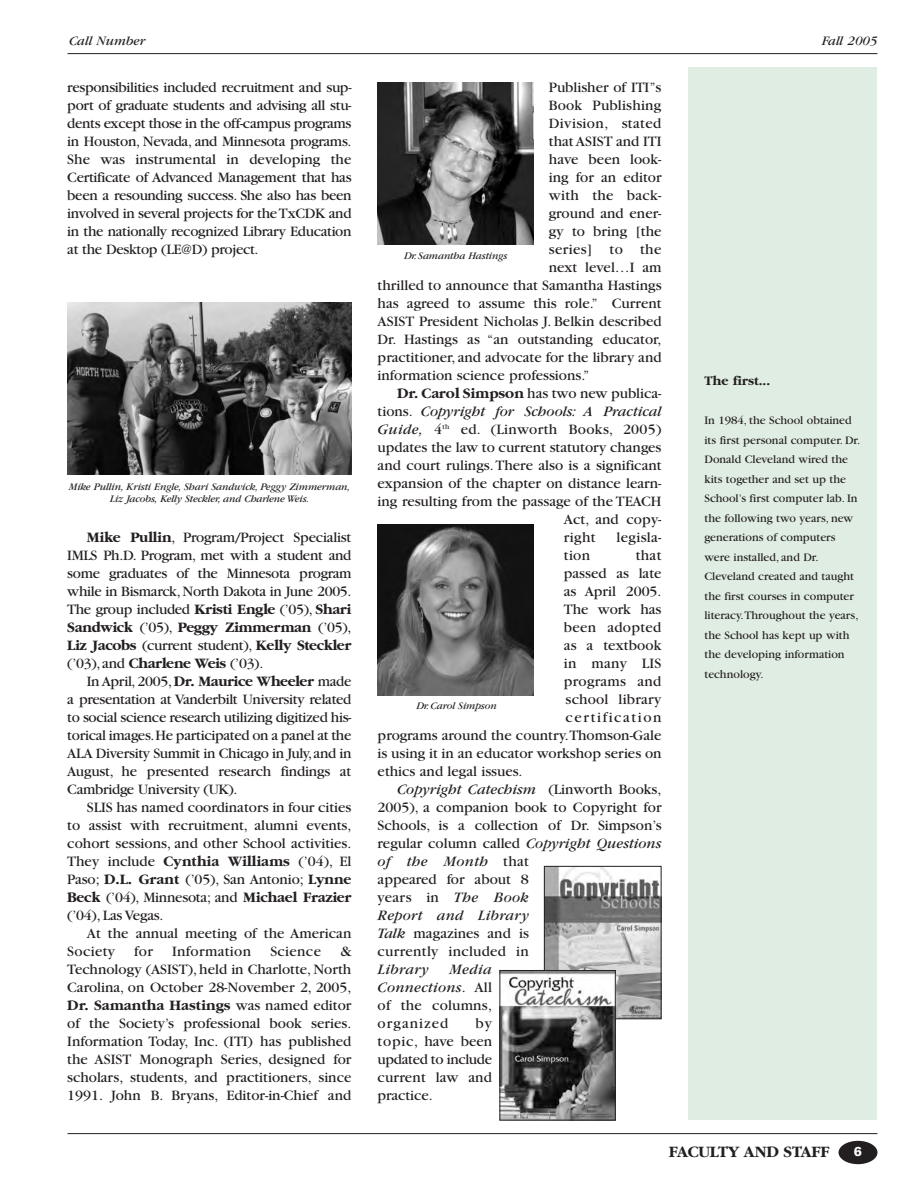
<style>
.page{position:relative;width:918px;height:1188px;background:#fff}
.page>*{position:absolute;margin:0;border:0;box-sizing:border-box;transform-origin:0 0}
.t1{font:700 16.5px "Garamond";letter-spacing:-.01em;color:#231f20}
.t2{font:15px/18px "Garamond";color:#231f20;text-align:justify}
.t3{font:15px "Garamond";letter-spacing:-.02em;color:#231f20}
.t4{font:15px "Garamond";letter-spacing:.02em;color:#231f20}
.t5{font:700 15px "Garamond";letter-spacing:-.025em;color:#231f20}
.t6{font:italic 15px "Garamond";color:#231f20}
.t7{font:italic 15px "Garamond";letter-spacing:.02em;color:#231f20}
.t8{font:15px "Garamond";letter-spacing:.025em;color:#231f20}
.t9{font:15px "Garamond";letter-spacing:.105em;color:#231f20}
.t10{font:italic 13.5px "Garamond";color:#231f20}
.t11{font:700 13.5px "Garamond";color:#231f20}
.t12{font:13.5px "Univers Black DTC";color:#fff}
.t13{font:12px/19.5px "Garamond";color:#231f20}
.t14{font:italic 10.5px/12px "Garamond";letter-spacing:-.01em;color:#231f20;text-align:center}
.s1{font-weight:700}
.s2{font-weight:400}
.s3{font-style:normal}
.s4{font-style:italic}
</style>
<div class="page">
<hr style="left:68px;top:1133px;width:810px;height:1px;background:#231f20">
<div style="left:839px;top:1141px;width:39px;height:23px;background:#231f20;border-radius:50%"></div>
<div style="left:688px;top:67px;width:190px;height:1053px;background:#e0ede2"></div>
<hr style="left:68px;top:53px;width:810px;height:1px;background:#231f20">
<img style="left:378px;top:525px;width:156px;height:170px">
<img style="left:546px;top:868px;width:114px;height:149px">
<div style="left:544px;top:866px;width:118px;height:153px;border:1px solid #231f20"></div>
<img style="left:502px;top:972px;width:112px;height:146px">
<div style="left:500px;top:970px;width:116px;height:150px;border:1px solid #231f20"></div>
<img style="left:378px;top:83px;width:156px;height:162px">
<img style="left:67px;top:303px;width:284px;height:171px">
<p class="t10" style="left:69px;top:36px;width:78px">Call Number</p>
<p class="t10" style="left:822px;top:36px;width:58px">Fall 2005</p>
<p class="t2" style="left:67px;top:80px;width:286px">responsibilities included recruitment and sup&shy;port of graduate students and advising all stu&shy;dents except those in the off-campus programs in Houston, Nevada, and Minnesota programs.<br>She was instrumental in developing the Certificate of Advanced Management that has been a resounding success. She also has been involved in several projects for the TxCDK and in the nationally recognized Library Education at the Desktop (LE@D) project.</p>
<p class="t14" style="left:69px;top:481px;width:283px">Mike Pullin, Kristi Engle, Shari Sandwick, Peggy Zimmerman,<br>Liz Jacobs, Kelly Steckler, and Charlene Weis.</p>
<p class="t2" style="left:87px;top:530px;width:266px"><span class="s1">Mike Pullin</span>, Program/Project Specialist</p>
<p class="t3" style="left:67px;top:550px;width:286px">IMLS Ph.D. Program, met with a student and</p>
<p class="t3" style="left:67px;top:568px;width:286px">some graduates of the Minnesota program</p>
<p class="t3" style="left:67px;top:586px;width:286px">while in Bismarck,North Dakota in June 2005.</p>
<p class="t3" style="left:67px;top:604px;width:286px">The group included <span class="s1">Kristi Engle</span> (’05), <span class="s1">Shari</span></p>
<p class="t5" style="left:67px;top:618px;width:286px">Sandwick <span class="s2">(’05),</span> Peggy Zimmerman <span class="s2">(’05),</span></p>
<p class="t5" style="left:67px;top:636px;width:285px">Liz Jacobs <span class="s2">(current student),</span> Kelly Steckler</p>
<p class="t2" style="left:67px;top:656px;width:198px">(’03), and <span class="s1">Charlene Weis</span> (’03).</p>
<p class="t3" style="left:87px;top:676px;width:266px">In April,2005,<span class="s1">Dr. Maurice Wheeler</span> made</p>
<p class="t3" style="left:67px;top:694px;width:286px">a presentation at Vanderbilt University related</p>
<p class="t3" style="left:67px;top:712px;width:286px">to social science research utilizing digitized his-</p>
<p class="t3" style="left:67px;top:730px;width:286px">torical images.He participated on a panel at the</p>
<p class="t3" style="left:67px;top:748px;width:286px">ALA Diversity Summit in Chicago in July,and in</p>
<p class="t2" style="left:67px;top:764px;width:286px">August, he presented research findings at</p>
<p class="t3" style="left:67px;top:784px;width:172px">Cambridge University (UK).</p>
<p class="t2" style="left:87px;top:800px;width:266px">SLIS has named coordinators in four cities</p>
<p class="t2" style="left:67px;top:818px;width:286px">to assist with recruitment, alumni events,</p>
<p class="t2" style="left:67px;top:836px;width:286px">cohort sessions, and other School activities.</p>
<p class="t2" style="left:67px;top:854px;width:286px">They include <span class="s1">Cynthia Williams</span> (’04), El</p>
<p class="t2" style="left:67px;top:872px;width:286px">Paso; <span class="s1">D.L. Grant</span> (’05), San Antonio; <span class="s1">Lynne</span></p>
<p class="t2" style="left:67px;top:890px;width:286px"><span class="s1">Beck</span> (’04), Minnesota; and <span class="s1">Michael Frazier</span></p>
<p class="t2" style="left:67px;top:908px;width:98px">(’04), Las Vegas.</p>
<p class="t2" style="left:87px;top:926px;width:266px">At the annual meeting of the American</p>
<p class="t4" style="left:67px;top:946px;width:49px">Society</p>
<p class="t2" style="left:134px;top:944px;width:20px">for</p>
<p class="t4" style="left:172px;top:946px;width:80px">Information</p>
<p class="t4" style="left:270px;top:946px;width:52px">Science</p>
<p class="t2" style="left:67px;top:944px;width:286px;text-indent:273px">&amp; Technology (ASIST), held in Charlotte, North Carolina, on October 28-November 2, 2005, <span class="s1">Dr. Samantha Hastings</span> was named editor of the Society’s professional book series.<br>Information Today, Inc. (ITI) has published the ASIST Monograph Series, designed for scholars, students, and practitioners, since 1991. John B. Bryans, Editor-in-Chief and</p>
<p class="t2" style="left:549px;top:80px;width:114px">Publisher of ITI”s</p>
<p class="t2" style="left:549px;top:98px;width:114px">Book Publishing</p>
<p class="t8" style="left:549px;top:118px;width:114px">Division, stated</p>
<p class="t2" style="left:549px;top:134px;width:114px">that ASIST and ITI</p>
<p class="t2" style="left:549px;top:152px;width:114px">have been look-</p>
<p class="t2" style="left:549px;top:170px;width:114px">ing for an editor</p>
<p class="t4" style="left:549px;top:190px;width:114px">with the back-</p>
<p class="t2" style="left:549px;top:206px;width:114px">ground and ener-</p>
<p class="t2" style="left:549px;top:224px;width:114px">gy to bring [the</p>
<p class="t4" style="left:549px;top:244px;width:114px">series] to the</p>
<p class="t2" style="left:549px;top:260px;width:114px">next level…I am</p>
<p class="t2" style="left:378px;top:278px;width:285px">thrilled to announce that Samantha Hastings</p>
<p class="t2" style="left:378px;top:296px;width:285px">has agreed to assume this role.” Current</p>
<p class="t2" style="left:378px;top:314px;width:285px">ASIST President Nicholas J. Belkin described</p>
<p class="t2" style="left:378px;top:332px;width:285px">Dr. Hastings as “an outstanding educator,</p>
<p class="t2" style="left:378px;top:350px;width:285px">practitioner, and advocate for the library and</p>
<p class="t2" style="left:378px;top:368px;width:213px">information science professions.”</p>
<p class="t2" style="left:397px;top:386px;width:266px"><span class="s1">Dr. Carol Simpson</span> has two new publica-</p>
<p class="t6" style="left:378px;top:406px;width:285px"><span class="s3">tions.</span> Copyright for Schools: A Practical</p>
<p class="t4" style="left:378px;top:424px;width:285px"><span class="s4">Guide,</span> 4<sup>th</sup> ed. (Linworth Books, 2005)</p>
<p class="t2" style="left:378px;top:440px;width:285px">updates the law to current statutory changes</p>
<p class="t2" style="left:378px;top:458px;width:285px">and court rulings.There also is a significant</p>
<p class="t2" style="left:378px;top:476px;width:285px">expansion of the chapter on distance learn-</p>
<p class="t2" style="left:378px;top:494px;width:285px">ing resulting from the passage of the TEACH</p>
<p class="t2" style="left:564px;top:512px;width:99px">Act, and copy-</p>
<p class="t2" style="left:564px;top:530px;width:33px">right</p>
<p class="t4" style="left:617px;top:532px;width:46px">legisla-</p>
<p class="t2" style="left:564px;top:548px;width:28px">tion</p>
<p class="t2" style="left:636px;top:548px;width:27px">that</p>
<p class="t2" style="left:564px;top:566px;width:99px">passed as late</p>
<p class="t2" style="left:564px;top:584px;width:99px">as April 2005.</p>
<p class="t2" style="left:564px;top:602px;width:99px">The work has</p>
<p class="t4" style="left:564px;top:622px;width:99px">been adopted</p>
<p class="t2" style="left:564px;top:638px;width:99px">as a textbook</p>
<p class="t4" style="left:564px;top:658px;width:99px">in many LIS</p>
<p class="t4" style="left:564px;top:676px;width:99px">programs and</p>
<p class="t2" style="left:566px;top:692px;width:97px">school library</p>
<p class="t9" style="left:566px;top:712px;width:97px">certification</p>
<p class="t2" style="left:378px;top:728px;width:285px">programs around the country.Thomson-Gale</p>
<p class="t2" style="left:378px;top:746px;width:285px">is using it in an educator workshop series on</p>
<p class="t2" style="left:378px;top:764px;width:146px">ethics and legal issues.</p>
<p class="t6" style="left:397px;top:784px;width:266px">Copyright Catechism <span class="s3">(Linworth Books,</span></p>
<p class="t2" style="left:378px;top:800px;width:285px">2005), a companion book to Copyright for</p>
<p class="t2" style="left:378px;top:818px;width:285px">Schools, is a collection of Dr. Simpson’s</p>
<p class="t2" style="left:378px;top:836px;width:285px">regular column called <span class="s4">Copyright Questions</span></p>
<p class="t7" style="left:378px;top:856px;width:153px">of the Month <span class="s3">that</span></p>
<p class="t2" style="left:378px;top:872px;width:153px">appeared for about 8</p>
<p class="t2" style="left:378px;top:890px;width:153px">years in <span class="s4">The Book</span></p>
<p class="t7" style="left:378px;top:910px;width:153px">Report and Library</p>
<p class="t2" style="left:378px;top:926px;width:153px"><span class="s4">Talk</span> magazines and is</p>
<p class="t4" style="left:378px;top:946px;width:153px">currently included in</p>
<p class="t7" style="left:378px;top:964px;width:53px">Library</p>
<p class="t14" style="left:404px;top:250px;width:105px">Dr. Samantha Hastings</p>
<p class="t14" style="left:416px;top:701px;width:82px">Dr. Carol Simpson</p>
<p class="t2" style="left:378px;top:962px;width:116px;text-indent:72px"><span class="s4">Media Connections</span>. All of the columns, organized</p>
<p class="t2" style="left:378px;top:1016px;width:116px;text-indent:98px">by topic, have been updated to include current law and practice.</p>
<p class="t11" style="left:704px;top:373px;width:67px">The first...</p>
<p class="t13" style="left:704px;top:412px;width:157px">In 1984, the School obtained its first personal computer. Dr.<br>Donald Cleveland wired the kits together and set up the<br>School’s first computer lab. In the following two years, new generations of computers were installed, and Dr.<br>Cleveland created and taught the first courses in computer literacy.Throughout the years, the School has kept up with the developing information technology.</p>
<p class="t1" style="left:669px;top:1141px;width:163px">FACULTY AND STAFF</p>
<p class="t12" style="left:854px;top:1147px;width:10px">6</p>
</div>
